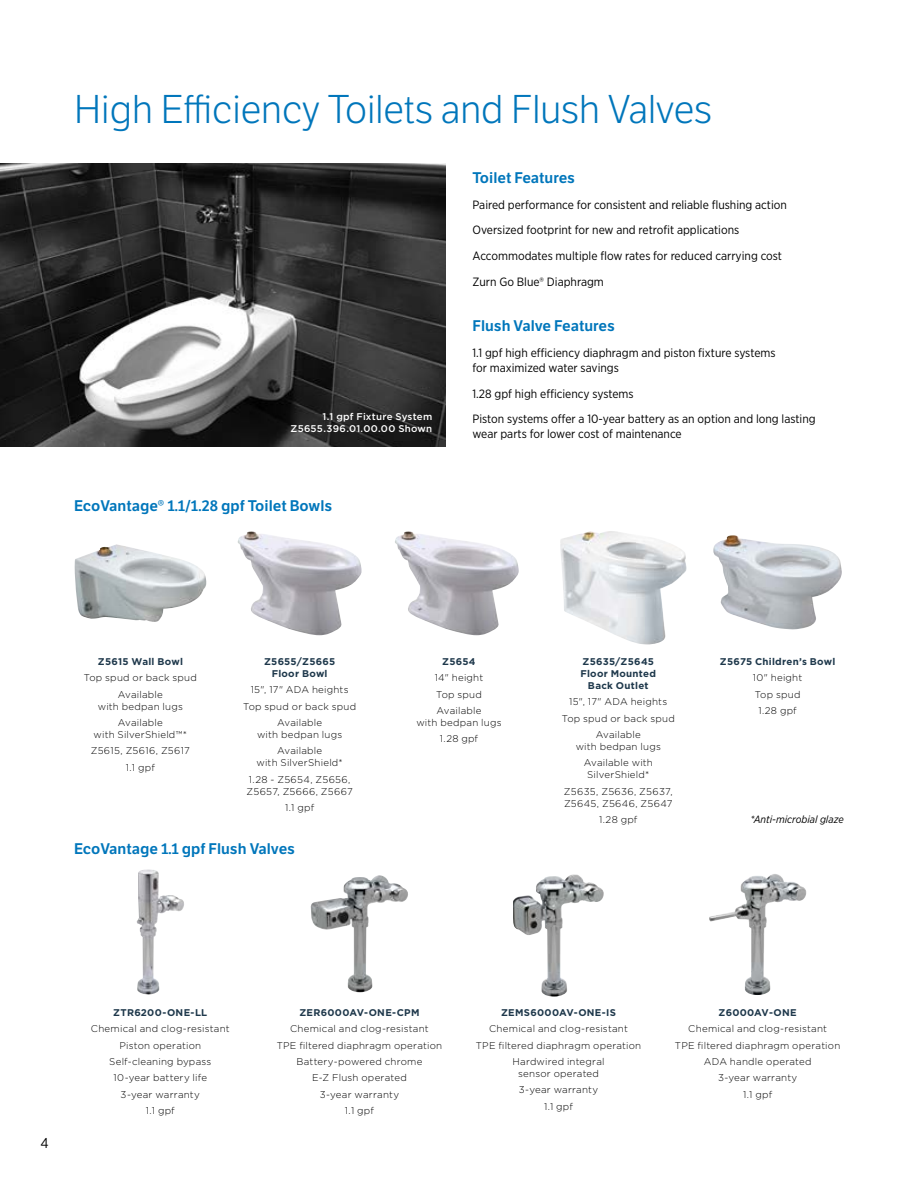
<style>
.page{position:relative;width:918px;height:1188px;background:#fff}
.page>*{position:absolute;margin:0;border:0;box-sizing:border-box;transform-origin:0 0}
.t1{font:39px "LFT Etica Lt";color:#0076bb}
.t2{font:15px "LFT Etica SB";color:#0076bb}
.t3{font:14.25px "Gotham Narrow";color:#000}
.t4{font:12px/25.8px "Gotham Narrow";color:#000}
.t5{font:italic 10.5px "Gotham Narrow";color:#000}
.t6{font:300 9.75px/16.4px "Gotham";letter-spacing:.025em;color:#000;text-align:center}
.t7{font:700 9.75px/12px "Gotham";letter-spacing:.025em;color:#1e384b;text-align:center}
.t8{font:500 9.75px/12px "Gotham";letter-spacing:.02em;color:#fff;text-align:right}
</style>
<div class="page">
<img style="left:0;top:163px;width:446px;height:284px">
<img style="left:513px;top:875px;width:91px;height:122px">
<img style="left:136px;top:869px;width:48px;height:126px">
<img style="left:75px;top:544px;width:131px;height:78px">
<img style="left:560px;top:531px;width:127px;height:113px">
<img style="left:713px;top:535px;width:129px;height:94px">
<img style="left:238px;top:531px;width:124px;height:104px">
<img style="left:395px;top:531px;width:124px;height:104px">
<img style="left:709px;top:874px;width:98px;height:121px">
<img style="left:311px;top:875px;width:97px;height:117px">
<h1 class="t1" style="left:74px;top:87px;width:639px">High Efficiency Toilets and Flush Valves</h1>
<p class="t8" style="left:291px;top:411px;width:143px">1.1 gpf Fixture System<br>Z5655.396.01.00.00 Shown</p>
<h2 class="t2" style="left:74px;top:497px;width:260px">EcoVantage® 1.1/1.28 gpf Toilet Bowls</h2>
<h2 class="t2" style="left:472px;top:168px;width:104px">Toilet Features</h2>
<p class="t4" style="left:472px;top:191px;width:316px">Paired performance for consistent and reliable flushing action Oversized footprint for new and retrofit applications Accommodates multiple flow rates for reduced carrying cost Zurn Go Blue® Diaphragm</p>
<h2 class="t2" style="left:472px;top:317px;width:144px">Flush Valve Features</h2>
<p class="t4" style="left:472px;top:345px;width:305px;line-height:15px">1.1 gpf high efficiency diaphragm and piston fixture systems for maximized water savings</p>
<p class="t4" style="left:472px;top:380px;width:345px">1.28 gpf high efficiency systems<br>Piston systems offer a 10-year battery as an option and long lasting</p>
<p class="t4" style="left:472px;top:421px;width:211px">wear parts for lower cost of maintenance</p>
<p class="t7" style="left:98px;top:656px;width:87px">Z5615 Wall Bowl</p>
<p class="t6" style="left:84px;top:670px;width:115px">Top spud or back spud<br>Available</p>
<p class="t6" style="left:98px;top:698px;width:87px">with bedpan lugs<br>Available</p>
<p class="t6" style="left:91px;top:726px;width:101px">with SilverShield™*<br>Z5615, Z5616, Z5617<br>1.1 gpf</p>
<p class="t7" style="left:264px;top:656px;width:73px">Z5655/Z5665<br>Floor Bowl</p>
<p class="t6" style="left:243px;top:682px;width:115px">15", 17" ADA heights<br>Top spud or back spud<br>Available</p>
<p class="t6" style="left:257px;top:726px;width:87px">with bedpan lugs<br>Available</p>
<p class="t6" style="left:249px;top:755px;width:103px">with SilverShield*<br>1.28 - Z5654, Z5656,</p>
<p class="t6" style="left:246px;top:783px;width:108px">Z5657, Z5666, Z5667<br>1.1 gpf</p>
<h2 class="t2" style="left:74px;top:840px;width:222px">EcoVantage 1.1 gpf Flush Valves</h2>
<p class="t7" style="left:442px;top:656px;width:35px">Z5654</p>
<p class="t6" style="left:435px;top:670px;width:50px;text-align:left">14" height<br>Top spud<br>Available</p>
<p class="t6" style="left:416px;top:714px;width:87px">with bedpan lugs<br>1.28 gpf</p>
<p class="t7" style="left:581px;top:656px;width:77px">Z5635/Z5645<br>Floor Mounted<br>Back Outlet</p>
<p class="t6" style="left:562px;top:694px;width:115px">15", 17" ADA heights<br>Top spud or back spud<br>Available</p>
<p class="t6" style="left:576px;top:738px;width:87px">with bedpan lugs<br>Available with</p>
<p class="t6" style="left:564px;top:767px;width:110px">SilverShield*<br>Z5635, Z5636, Z5637,</p>
<p class="t6" style="left:564px;top:795px;width:110px">Z5645, Z5646, Z5647<br>1.28 gpf</p>
<p class="t7" style="left:720px;top:656px;width:117px">Z5675 Children’s Bowl</p>
<p class="t6" style="left:753px;top:670px;width:51px">10" height<br>Top spud<br>1.28 gpf</p>
<p class="t5" style="left:750px;top:813px;width:95px">*Anti-microbial glaze</p>
<h3 class="t3" style="left:40px;top:1134px;width:10px">4</h3>
<p class="t7" style="left:113px;top:1007px;width:95px">ZTR6200-ONE-LL</p>
<p class="t6" style="left:91px;top:1021px;width:140px">Chemical and clog-resistant<br>Piston operation<br>Self-cleaning bypass<br>10-year battery life<br>3-year warranty<br>1.1 gpf</p>
<p class="t7" style="left:299px;top:1007px;width:122px">ZER6000AV-ONE-CPM</p>
<p class="t6" style="left:277px;top:1021px;width:167px">Chemical and clog-resistant<br>TPE filtered diaphragm operation<br>Battery-powered chrome<br>E-Z Flush operated<br>3-year warranty<br>1.1 gpf</p>
<p class="t7" style="left:501px;top:1007px;width:117px">ZEMS6000AV-ONE-IS</p>
<p class="t6" style="left:476px;top:1021px;width:167px">Chemical and clog-resistant<br>TPE filtered diaphragm operation<br>Hardwired integral</p>
<p class="t6" style="left:518px;top:1065px;width:82px">sensor operated<br>3-year warranty<br>1.1 gpf</p>
<p class="t7" style="left:719px;top:1007px;width:80px">Z6000AV-ONE</p>
<p class="t6" style="left:675px;top:1021px;width:167px">Chemical and clog-resistant<br>TPE filtered diaphragm operation<br>ADA handle operated<br>3-year warranty<br>1.1 gpf</p>
</div>
